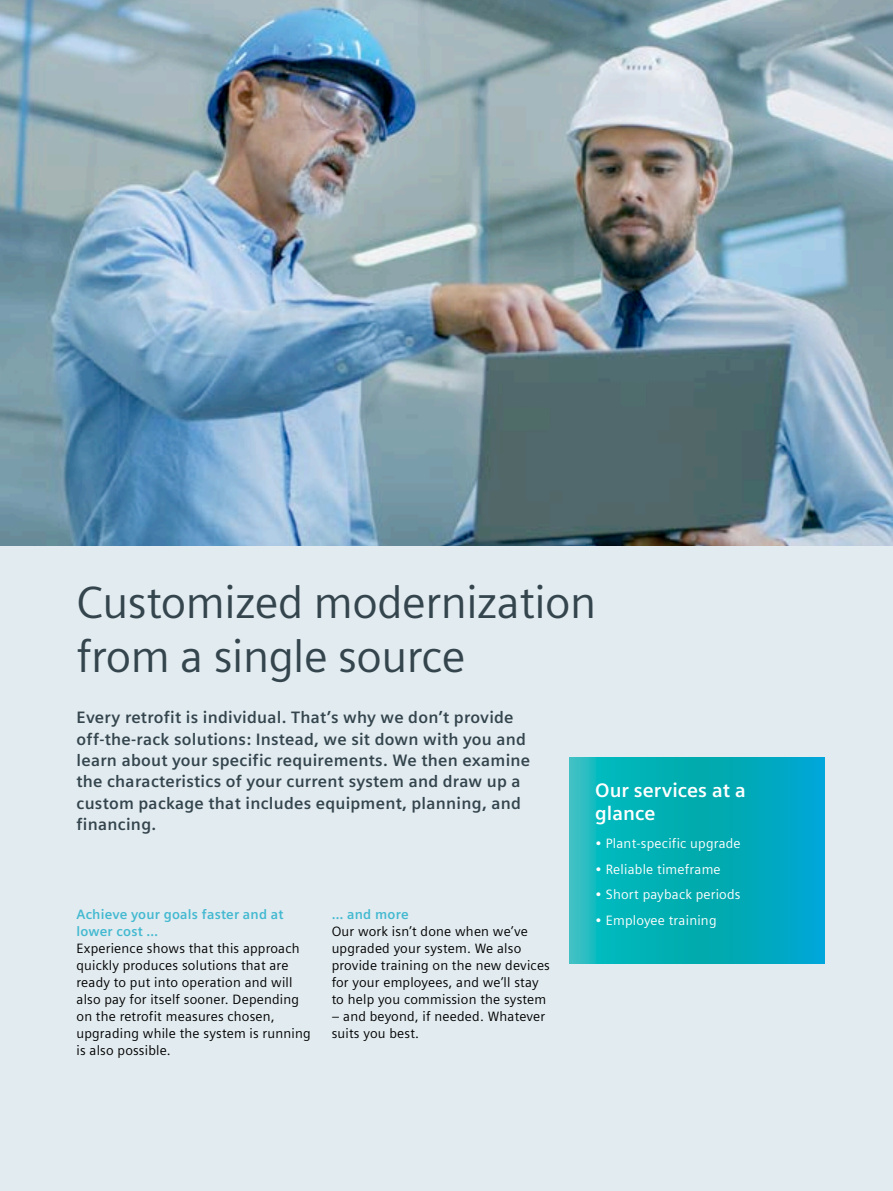
<style>
.page{position:relative;width:893px;height:1191px;background:#fff}
.page>*{position:absolute;margin:0;border:0;box-sizing:border-box;transform-origin:0 0}
.t1{font:45px/54px "Siemens Sans Global";letter-spacing:-.01em;color:#34454e}
.t2{font:700 19.5px/23.4px "Siemens Sans Global";color:#fff}
.t3{font:700 16.5px/21.5px "Siemens Sans Global";letter-spacing:.015em;color:#34454e}
.t4{font:13.5px/17px "Siemens Sans Global";letter-spacing:.015em;color:#000}
.t5{font:13.5px "Siemens Sans Global";letter-spacing:.015em;color:#fff}
.t6{font:700 13.5px/17px "Siemens Sans Global";letter-spacing:.015em;color:#43b9d1}
</style>
<div class="page">
<div style="left:0;top:544px;width:893px;height:647px;background:#e2ebef"></div>
<img style="left:0;top:0;width:893px;height:545px">
<svg style="left:570px;top:757px;width:255px;height:206px;background:#04aebb"></svg>
<h1 class="t1" style="left:77px;top:577px;width:521px">Customized modernization from a single source</h1>
<p class="t3" style="left:77px;top:706px;width:455px">Every retrofit is individual. That’s why we don’t provide off-the-rack solutions: Instead, we sit down with you and learn about your specific requirements. We then examine the characteristics of your current system and draw up a custom package that includes equipment, planning, and financing.</p>
<p class="t6" style="left:77px;top:905px;width:209px">Achieve your goals faster and at lower cost …</p>
<p class="t4" style="left:77px;top:940px;width:236px">Experience shows that this approach quickly produces solutions that are ready to put into operation and will also pay for itself sooner. Depending on the retrofit measures chosen, upgrading while the system is running is also possible.</p>
<p class="t6" style="left:332px;top:905px;width:78px">… and more</p>
<p class="t4" style="left:332px;top:923px;width:220px">Our work isn’t done when we’ve upgraded your system. We also provide training on the new devices for your employees, and we’ll stay to help you commission the system</p>
<p class="t4" style="left:332px;top:1008px;width:215px">– and beyond, if needed. Whatever suits you best.</p>
<h2 class="t2" style="left:595px;top:778px;width:152px">Our services at a glance</h2>
<p class="t5" style="left:595px;top:833px;width:147px">• Plant-specific upgrade</p>
<p class="t5" style="left:595px;top:859px;width:127px">• Reliable timeframe</p>
<p class="t5" style="left:595px;top:884px;width:147px">• Short payback periods</p>
<p class="t5" style="left:595px;top:910px;width:123px">• Employee training</p>
</div>
